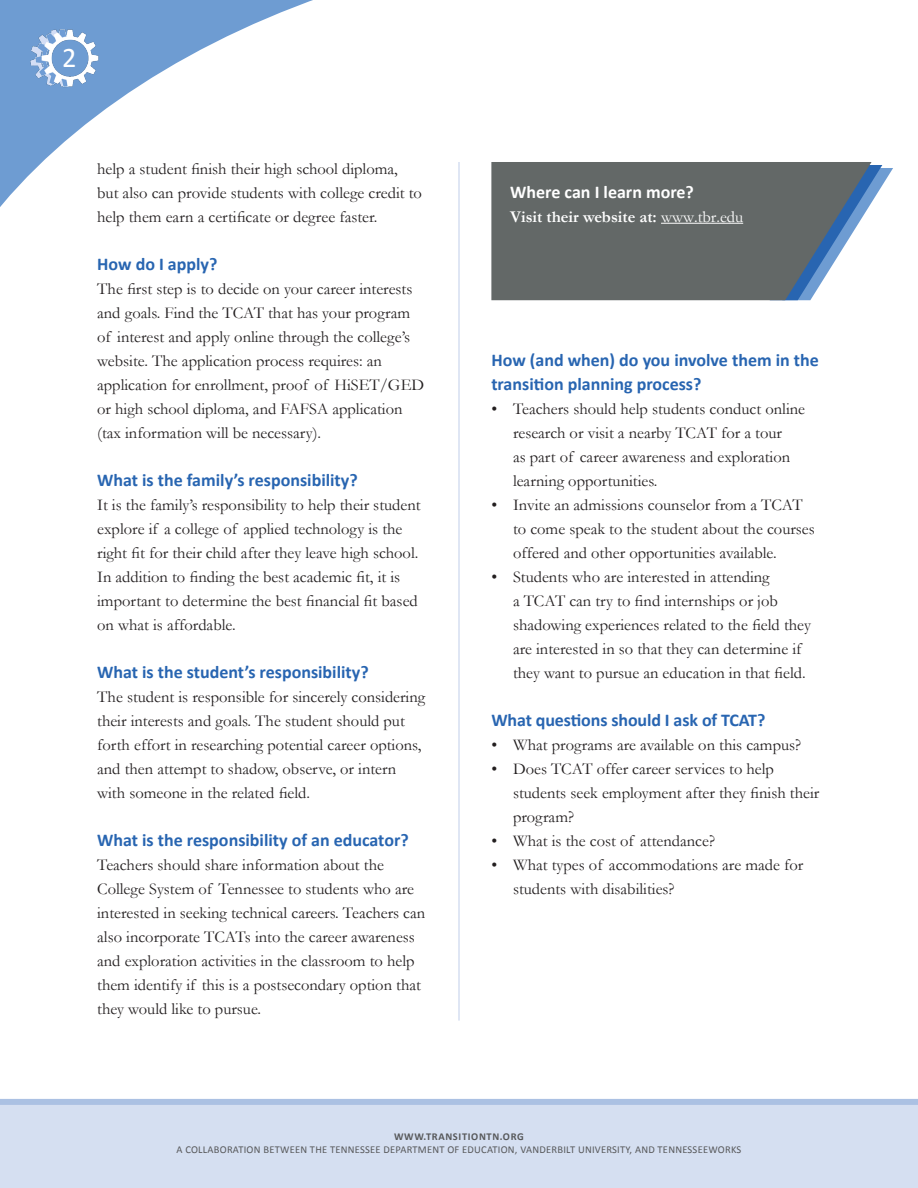
<style>
.page{position:relative;width:918px;height:1188px;background:#fff}
.page>*{position:absolute;margin:0;border:0;box-sizing:border-box;transform-origin:0 0}
.t1{font:28.5px "Calibri";color:#fff}
.Copy{font:700 18px/24px "Calibri";color:#2865b1}
.t2{font:700 18px "Calibri";color:#fff}
.Copy-2{font:16.5px/24px "Garamond";color:#231f20}
.Copy-3{font:700 16.5px "Garamond";color:#fff}
.t3{font:10.5px "Calibri";letter-spacing:.02em;color:#57585a}
.t4{font:700 10.5px "Calibri";letter-spacing:.06em;color:#57585a}
.s1{font-weight:400}
</style>
<div class="page">
<div style="left:0;top:1099px;width:918px;height:89px;background:#d5dff1"></div>
<svg style="left:0;top:0;width:313px;height:207px"></svg>
<hr style="left:458px;top:162px;width:2px;height:859px;background:#d5dff1">
<img style="left:17px;top:25px;width:87px;height:65px">
<svg style="left:872px;top:165px;width:21px;height:37px"></svg>
<svg style="left:491px;top:162px;width:381px;height:138px;background:#6a7275"></svg>
<hr style="left:661px;top:223px;width:82px;height:1px;background:#fff">
<h1 class="t1" style="left:62px;top:40px;width:16px">2</h1>
<p class="Copy-2" style="left:97px;top:156px;width:326px">help a student finish their high school diploma, but also can provide students with college credit to help them earn a certificate or degree faster.</p>
<p class="Copy" style="left:97px;top:251px;width:122px">How do I apply?</p>
<p class="Copy-2" style="left:97px;top:276px;width:329px">The first step is to decide on your career interests and goals. Find the TCAT that has your program of interest and apply online through the college’s website. The application process requires: an application for enrollment, proof of HiSET/GED or high school diploma, and FAFSA application (tax information will be necessary).</p>
<h2 class="Copy" style="left:97px;top:467px;width:262px">What is the family’s responsibility?</h2>
<p class="Copy-2" style="left:97px;top:492px;width:325px">It is the family’s responsibility to help their student explore if a college of applied technology is the right fit for their child after they leave high school.<br>In addition to finding the best academic fit, it is important to determine the best financial fit based on what is affordable.</p>
<h2 class="Copy" style="left:97px;top:659px;width:273px">What is the student’s responsibility?</h2>
<p class="Copy-2" style="left:97px;top:684px;width:330px">The student is responsible for sincerely considering their interests and goals. The student should put forth effort in researching potential career options, and then attempt to shadow, observe, or intern with someone in the related field.</p>
<h2 class="Copy" style="left:97px;top:827px;width:313px">What is the responsibility of an educator?</h2>
<p class="Copy-2" style="left:97px;top:852px;width:330px">Teachers should share information about the College System of Tennessee to students who are interested in seeking technical careers. Teachers can also incorporate TCATs into the career awareness and exploration activities in the classroom to help them identify if this is a postsecondary option that they would like to pursue.</p>
<h2 class="t2" style="left:510px;top:179px;width:185px">Where can I learn more?</h2>
<p class="Copy-3" style="left:510px;top:206px;width:234px">Visit their website at: <span class="s1">www.tbr.edu</span></p>
<h2 class="Copy" style="left:491px;top:347px;width:329px">How (and when) do you involve them in the transition planning process?</h2>
<p class="Copy-2" style="left:513px;top:396px;width:294px;text-indent:-22px">• Teachers should help students conduct online research or visit a nearby TCAT for a tour<br>as part of career awareness and exploration learning opportunities.</p>
<p class="Copy-2" style="left:513px;top:492px;width:303px;text-indent:-22px">• Invite an admissions counselor from a TCAT to come speak to the student about the courses offered and other opportunities available.</p>
<p class="Copy-2" style="left:513px;top:564px;width:300px;text-indent:-22px">• Students who are interested in attending<br>a TCAT can try to find internships or job shadowing experiences related to the field they are interested in so that they can determine if they want to pursue an education in that field.</p>
<h2 class="Copy" style="left:491px;top:707px;width:276px">What questions should I ask of TCAT?</h2>
<p class="Copy-2" style="left:491px;top:732px;width:311px">• What programs are available on this campus?</p>
<p class="Copy-2" style="left:513px;top:756px;width:308px;text-indent:-22px">• Does TCAT offer career services to help students seek employment after they finish their program?</p>
<p class="Copy-2" style="left:491px;top:828px;width:225px">• What is the cost of attendance?</p>
<p class="Copy-2" style="left:513px;top:852px;width:292px;text-indent:-22px">• What types of accommodations are made for students with disabilities?</p>
<p class="t4" style="left:394px;top:1130px;width:131px">WWW.TRANSITIONTN.ORG</p>
<p class="t3" style="left:176px;top:1143px;width:566px">A COLLABORATION BETWEEN THE TENNESSEE DEPARTMENT OF EDUCATION, VANDERBILT UNIVERSITY, AND TENNESSEEWORKS</p>
</div>
